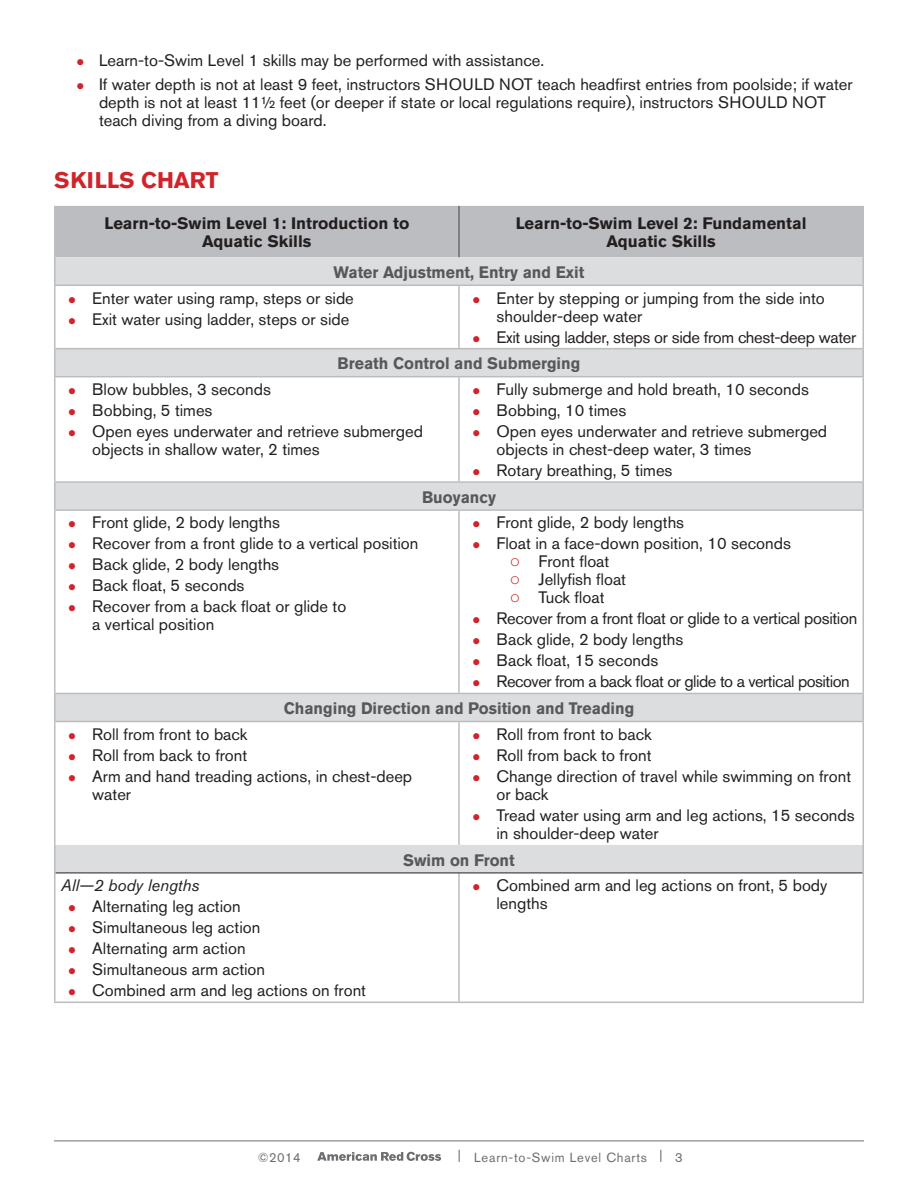
<style>
.page{position:relative;width:918px;height:1188px;background:#fff}
.page>*{position:absolute;margin:0;border:0;box-sizing:border-box;transform-origin:0 0}
.t1{font:700 22.5px "Akzidenz Grotesk BE";color:#d1232a}
.t2{font:16.5px/18px "Akzidenz Grotesk BE";color:#231f20}
.Boxes{font:700 16.5px "Akzidenz Grotesk BE";color:#57585a;scale:.96 1}
.t3{font:16.5px "Akzidenz Grotesk BE";letter-spacing:-.02em;color:#231f20}
.bold_text{font:700 16.5px/18px "Akzidenz Grotesk BE";color:#231f20;text-align:center}
.t4{font:16.5px "Akzidenz Grotesk BE";letter-spacing:-.03em;color:#231f20}
.body_text{font:italic 16.5px "Akzidenz Grotesk BE";color:#231f20}
.t5{font:13.2px "Akzidenz Grotesk BE";letter-spacing:.06em;color:#6c6d70}
.s1{color:#d1232a}
</style>
<div class="page">
<hr style="left:54px;top:1140px;width:810px;height:1px;background:#6c6d70">
<svg style="left:317px;top:1152px;width:124px;height:9px"></svg>
<div style="left:56px;top:206px;width:806px;height:51px;background:#bcbdc0"></div>
<svg style="left:56px;top:257px;width:806px;height:616px"></svg>
<hr style="left:54px;top:206px;width:2px;height:51px;background:#bcbdc0">
<hr style="left:862px;top:206px;width:2px;height:51px;background:#bcbdc0">
<hr style="left:862px;top:257px;width:2px;height:28px;background:#bcbdc0">
<hr style="left:54px;top:286px;width:2px;height:62px;background:#bcbdc0">
<hr style="left:458px;top:286px;width:2px;height:62px;background:#bcbdc0">
<hr style="left:862px;top:286px;width:2px;height:62px;background:#bcbdc0">
<hr style="left:862px;top:349px;width:2px;height:27px;background:#bcbdc0">
<hr style="left:54px;top:377px;width:2px;height:104px;background:#bcbdc0">
<hr style="left:458px;top:377px;width:2px;height:104px;background:#bcbdc0">
<hr style="left:862px;top:377px;width:2px;height:104px;background:#bcbdc0">
<hr style="left:862px;top:483px;width:2px;height:26px;background:#bcbdc0">
<hr style="left:54px;top:511px;width:2px;height:182px;background:#bcbdc0">
<hr style="left:458px;top:511px;width:2px;height:182px;background:#bcbdc0">
<hr style="left:862px;top:511px;width:2px;height:182px;background:#bcbdc0">
<hr style="left:862px;top:694px;width:2px;height:27px;background:#bcbdc0">
<hr style="left:54px;top:722px;width:2px;height:123px;background:#bcbdc0">
<hr style="left:458px;top:722px;width:2px;height:123px;background:#bcbdc0">
<hr style="left:862px;top:722px;width:2px;height:123px;background:#bcbdc0">
<hr style="left:862px;top:845px;width:2px;height:28px;background:#bcbdc0">
<hr style="left:54px;top:873px;width:2px;height:129px;background:#bcbdc0">
<hr style="left:458px;top:873px;width:2px;height:129px;background:#bcbdc0">
<hr style="left:862px;top:873px;width:2px;height:129px;background:#bcbdc0">
<hr style="left:54px;top:285px;width:405px;height:1px;background:#bcbdc0">
<hr style="left:459px;top:285px;width:405px;height:1px;background:#bcbdc0">
<hr style="left:54px;top:376px;width:405px;height:1px;background:#bcbdc0">
<hr style="left:459px;top:376px;width:405px;height:1px;background:#bcbdc0">
<hr style="left:54px;top:509px;width:405px;height:2px;background:#bcbdc0">
<hr style="left:459px;top:509px;width:405px;height:2px;background:#bcbdc0">
<hr style="left:54px;top:721px;width:405px;height:1px;background:#bcbdc0">
<hr style="left:459px;top:721px;width:405px;height:1px;background:#bcbdc0">
<hr style="left:56px;top:873px;width:403px;height:1px;background:#231f20">
<hr style="left:459px;top:873px;width:403px;height:1px;background:#231f20">
<hr style="left:458px;top:206px;width:2px;height:51px;background:#6c6d70">
<hr style="left:54px;top:257px;width:2px;height:28px;background:#bcbdc0">
<hr style="left:54px;top:348px;width:405px;height:1px;background:#bcbdc0">
<hr style="left:54px;top:349px;width:2px;height:27px;background:#bcbdc0">
<hr style="left:459px;top:348px;width:405px;height:1px;background:#bcbdc0">
<hr style="left:54px;top:481px;width:405px;height:2px;background:#bcbdc0">
<hr style="left:54px;top:483px;width:2px;height:26px;background:#bcbdc0">
<hr style="left:459px;top:481px;width:405px;height:2px;background:#bcbdc0">
<hr style="left:54px;top:693px;width:405px;height:1px;background:#bcbdc0">
<hr style="left:54px;top:694px;width:2px;height:27px;background:#bcbdc0">
<hr style="left:459px;top:693px;width:405px;height:1px;background:#bcbdc0">
<hr style="left:54px;top:845px;width:2px;height:28px;background:#bcbdc0">
<hr style="left:54px;top:1002px;width:405px;height:1px;background:#bcbdc0">
<hr style="left:459px;top:1002px;width:405px;height:1px;background:#bcbdc0">
<svg style="left:511px;top:558px;width:8px;height:8px"></svg>
<svg style="left:511px;top:576px;width:8px;height:8px"></svg>
<svg style="left:511px;top:594px;width:8px;height:8px"></svg>
<p class="t2" style="left:76px;top:52px;width:469px"><span class="s1">●</span> Learn-to-Swim Level 1 skills may be performed with assistance.</p>
<p class="t2" style="left:99px;top:76px;width:755px;text-indent:-22px"><span class="s1">●</span> If water depth is not at least 9 feet, instructors SHOULD NOT teach headfirst entries from poolside; if water depth is not at least 11½ feet (or deeper if state or local regulations require), instructors SHOULD NOT teach diving from a diving board.</p>
<p class="t1" style="left:54px;top:167px;width:166px">SKILLS CHART</p>
<p class="bold_text" style="left:104px;top:214px;width:306px">Learn-to-Swim Level 1: Introduction to<br>Aquatic Skills</p>
<p class="bold_text" style="left:516px;top:214px;width:292px">Learn-to-Swim Level 2: Fundamental<br>Aquatic Skills</p>
<p class="Boxes" style="left:334px;top:263px;width:263px">Water Adjustment, Entry and Exit</p>
<p class="t2" style="left:68px;top:289px;width:287px"><span class="s1">●</span> Enter water using ramp, steps or side</p>
<p class="t2" style="left:68px;top:310px;width:283px"><span class="s1">●</span> Exit water using ladder, steps or side</p>
<p class="t2" style="left:496px;top:289px;width:330px;text-indent:-24px"><span class="s1">●</span> Enter by stepping or jumping from the side into shoulder-deep water</p>
<p class="t3" style="left:472px;top:327px;width:385px"><span class="s1">●</span> Exit using ladder, steps or side from chest-deep water</p>
<p class="Boxes" style="left:338px;top:354px;width:254px">Breath Control and Submerging</p>
<p class="t2" style="left:68px;top:380px;width:204px"><span class="s1">●</span> Blow bubbles, 3 seconds</p>
<p class="t2" style="left:68px;top:401px;width:146px"><span class="s1">●</span> Bobbing, 5 times</p>
<p class="t2" style="left:92px;top:422px;width:332px;text-indent:-24px"><span class="s1">●</span> Open eyes underwater and retrieve submerged objects in shallow water, 2 times</p>
<p class="t2" style="left:472px;top:380px;width:338px"><span class="s1">●</span> Fully submerge and hold breath, 10 seconds</p>
<p class="t2" style="left:472px;top:401px;width:155px"><span class="s1">●</span> Bobbing, 10 times</p>
<p class="t2" style="left:496px;top:422px;width:332px;text-indent:-24px"><span class="s1">●</span> Open eyes underwater and retrieve submerged objects in chest-deep water, 3 times</p>
<p class="t2" style="left:472px;top:461px;width:202px"><span class="s1">●</span> Rotary breathing, 5 times</p>
<p class="Boxes" style="left:422px;top:487px;width:78px">Buoyancy</p>
<p class="t2" style="left:68px;top:514px;width:213px"><span class="s1">●</span> Front glide, 2 body lengths</p>
<p class="t2" style="left:68px;top:535px;width:352px"><span class="s1">●</span> Recover from a front glide to a vertical position</p>
<p class="t2" style="left:68px;top:556px;width:212px"><span class="s1">●</span> Back glide, 2 body lengths</p>
<p class="t2" style="left:68px;top:577px;width:178px"><span class="s1">●</span> Back float, 5 seconds</p>
<p class="t2" style="left:92px;top:598px;width:256px;text-indent:-24px"><span class="s1">●</span> Recover from a back float or glide to a vertical position</p>
<p class="t2" style="left:472px;top:514px;width:213px"><span class="s1">●</span> Front glide, 2 body lengths</p>
<p class="t2" style="left:472px;top:535px;width:320px"><span class="s1">●</span> Float in a face-down position, 10 seconds</p>
<p class="t2" style="left:538px;top:553px;width:72px">Front float</p>
<p class="t2" style="left:538px;top:571px;width:89px">Jellyfish float</p>
<p class="t2" style="left:538px;top:589px;width:68px">Tuck float</p>
<p class="t3" style="left:472px;top:609px;width:386px"><span class="s1">●</span> Recover from a front float or glide to a vertical position</p>
<p class="t2" style="left:472px;top:631px;width:212px"><span class="s1">●</span> Back glide, 2 body lengths</p>
<p class="t2" style="left:472px;top:652px;width:187px"><span class="s1">●</span> Back float, 15 seconds</p>
<p class="t4" style="left:472px;top:672px;width:379px"><span class="s1">●</span> Recover from a back float or glide to a vertical position</p>
<p class="Boxes" style="left:284px;top:699px;width:367px">Changing Direction and Position and Treading</p>
<p class="t2" style="left:68px;top:725px;width:181px"><span class="s1">●</span> Roll from front to back</p>
<p class="t2" style="left:68px;top:746px;width:181px"><span class="s1">●</span> Roll from back to front</p>
<p class="t2" style="left:92px;top:767px;width:321px;text-indent:-24px"><span class="s1">●</span> Arm and hand treading actions, in chest-deep water</p>
<p class="t2" style="left:472px;top:725px;width:181px"><span class="s1">●</span> Roll from front to back</p>
<p class="t2" style="left:472px;top:746px;width:181px"><span class="s1">●</span> Roll from back to front</p>
<p class="t2" style="left:496px;top:767px;width:356px;text-indent:-24px"><span class="s1">●</span> Change direction of travel while swimming on front or back</p>
<p class="t2" style="left:496px;top:806px;width:360px;text-indent:-24px"><span class="s1">●</span> Tread water using arm and leg actions, 15 seconds in shoulder-deep water</p>
<p class="Boxes" style="left:403px;top:850px;width:118px">Swim on Front</p>
<p class="body_text" style="left:61px;top:876px;width:140px">All—2 body lengths</p>
<p class="t2" style="left:68px;top:897px;width:174px"><span class="s1">●</span> Alternating leg action</p>
<p class="t2" style="left:68px;top:918px;width:194px"><span class="s1">●</span> Simultaneous leg action</p>
<p class="t2" style="left:68px;top:939px;width:179px"><span class="s1">●</span> Alternating arm action</p>
<p class="t2" style="left:68px;top:960px;width:198px"><span class="s1">●</span> Simultaneous arm action</p>
<p class="t2" style="left:68px;top:981px;width:299px"><span class="s1">●</span> Combined arm and leg actions on front</p>
<p class="t2" style="left:496px;top:876px;width:332px;text-indent:-24px"><span class="s1">●</span> Combined arm and leg actions on front, 5 body lengths</p>
<p class="t5" style="left:258px;top:1149px;width:44px">©2014</p>
<p class="t5" style="left:458px;top:1149px;width:226px">| Learn-to-Swim Level Charts | 3</p>
</div>
